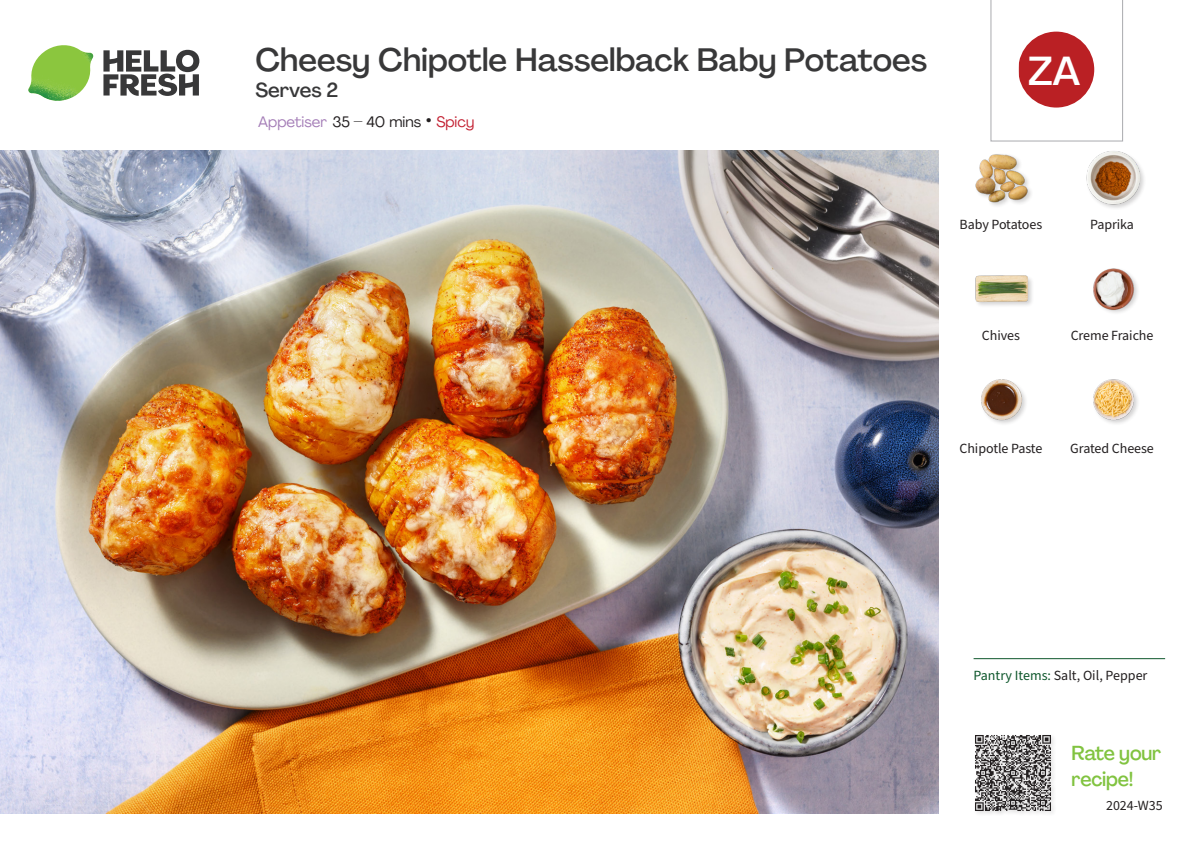
<style>
.page{position:relative;width:1191px;height:842px;background:#fff}
.page>*{position:absolute;margin:0;border:0;box-sizing:border-box;transform-origin:0 0}
._24_Recipe_Nr_Bag{font:500 40px "Agrandir";color:#fff}
._15_Titel_UK{font:500 32px "Agrandir";color:#383839}
._24_Before_Start_Titel{font:500 20px/26px "Agrandir";letter-spacing:-.01em;color:#81c340;scale:.96 1}
._15_Titel_UK-2{font:500 20px "Agrandir";color:#383839}
._02_Box_Type{font:15px "Agrandir";color:#a47db7}
._18_FRONT_ingredients_UK{font:14px "Source Sans Pro";letter-spacing:-.005em;color:#231f20}
.t1{font:14px "Source Sans Variable";letter-spacing:-.005em;color:#231f20}
.s1{color:#fff}
.s2{color:#231f20}
.s3{font-size:22px;color:#231f20}
.s4{color:#c31f31}
.s5{color:#0e572c}
</style>
<div class="page">
<svg style="left:103px;top:50px;width:96px;height:46px"></svg>
<img style="left:28px;top:45px;width:65px;height:56px">
<hr style="left:973px;top:658px;width:192px;height:1px;background:#0e572c">
<img style="left:975px;top:735px;width:79px;height:79px">
<svg style="left:990px;top:0;width:133px;height:142px"></svg>
<div style="left:975px;top:153px;width:59px;height:55px;background:#231f20;opacity:.2"></div>
<img style="left:975px;top:153px;width:54px;height:51px">
<div style="left:974px;top:275px;width:60px;height:34px;background:#231f20;opacity:.2"></div>
<img style="left:974px;top:275px;width:54px;height:34px">
<img style="left:981px;top:379px;width:45px;height:45px">
<img style="left:1093px;top:268px;width:45px;height:45px">
<div style="left:1085px;top:150px;width:61px;height:60px;background:#231f20;opacity:.2"></div>
<img style="left:1086px;top:150px;width:54px;height:54px">
<img style="left:0;top:150px;width:938px;height:664px">
<img style="left:1093px;top:379px;width:45px;height:45px">
<p class="_15_Titel_UK" style="left:255px;top:40px;width:673px">Cheesy Chipotle Hasselback Baby Potatoes</p>
<p class="_15_Titel_UK-2" style="left:255px;top:77px;width:85px">Serves 2</p>
<p class="_02_Box_Type" style="left:255px;top:112px;width:221px"><span class="s1">.</span>Appetiser<span class="s1">.</span> <span class="s2">35 – 40 mins</span> <span class="s3">•</span> <span class="s4">Spicy</span></p>
<p class="_24_Recipe_Nr_Bag" style="left:1028px;top:46px;width:53px">ZA</p>
<p class="_18_FRONT_ingredients_UK" style="left:959px;top:215px;width:84px">Baby Potatoes</p>
<p class="_18_FRONT_ingredients_UK" style="left:1090px;top:215px;width:45px">Paprika</p>
<p class="_18_FRONT_ingredients_UK" style="left:982px;top:326px;width:40px">Chives</p>
<p class="_18_FRONT_ingredients_UK" style="left:1070px;top:326px;width:84px">Creme Fraiche</p>
<p class="_18_FRONT_ingredients_UK" style="left:959px;top:438px;width:84px">Chipotle Paste</p>
<p class="_18_FRONT_ingredients_UK" style="left:1070px;top:438px;width:85px">Grated Cheese</p>
<p class="_18_FRONT_ingredients_UK" style="left:973px;top:666px;width:175px"><span class="s5">Pantry Items:</span> Salt, Oil, Pepper</p>
<p class="_24_Before_Start_Titel" style="left:1071px;top:740px;width:95px">Rate your recipe!</p>
<p class="t1" style="left:1106px;top:797px;width:58px">2024-W35</p>
</div>
